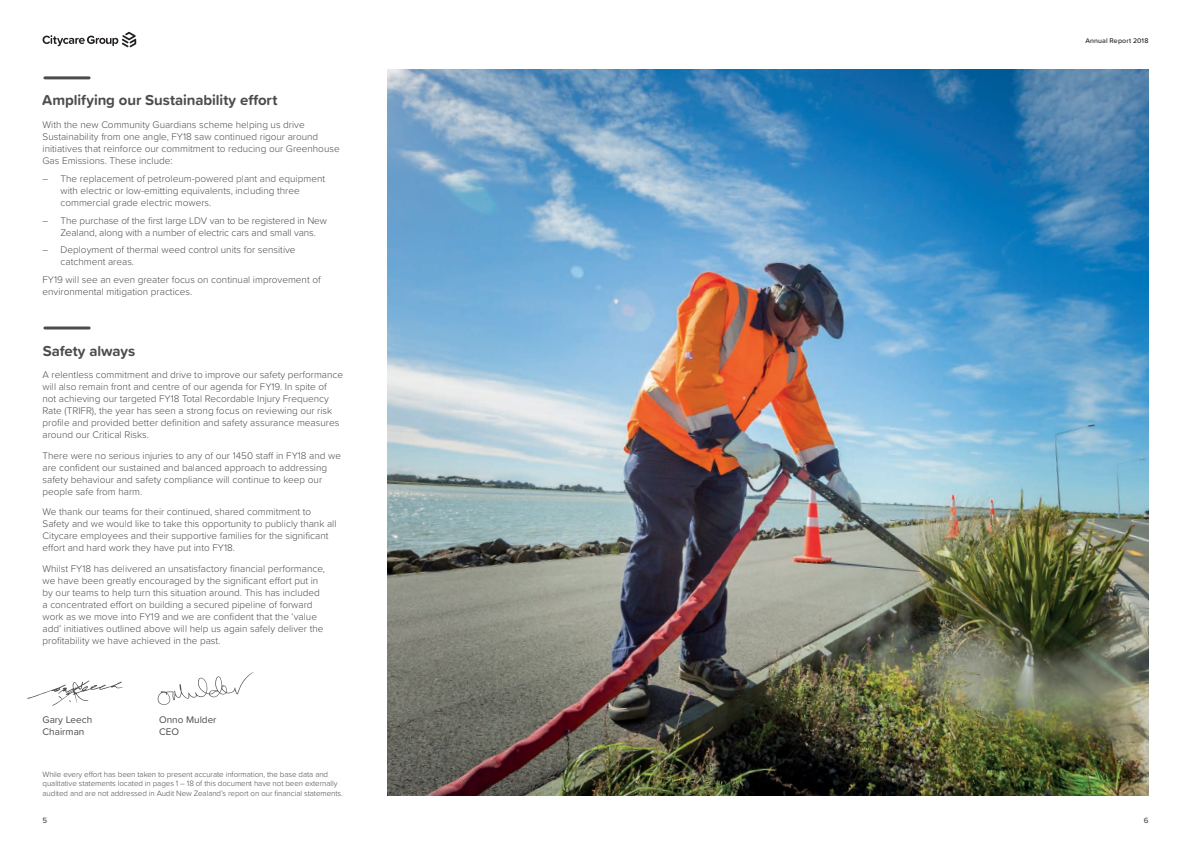
<style>
.page{position:relative;width:1191px;height:842px;background:#fff}
.page>*{position:absolute;margin:0;border:0;box-sizing:border-box;transform-origin:0 0}
.t1{font:700 15px "Proxima Soft";letter-spacing:-.005em;color:#4b4c4d}
.t2{font:300 10px/12px "Proxima Soft";color:#4b4c4d}
.t3{font:10px/12px "Proxima Soft";color:#4b4c4d}
.t4{font:300 8px/9.6px "Proxima Soft";letter-spacing:-.01em;color:#4b4c4d}
.t5{font:500 8px "Proxima Soft";color:#4b4c4d}
.t6{font:500 7px "Proxima Soft";letter-spacing:.02em;color:#231f20}
</style>
<div class="page">
<svg style="left:43px;top:32px;width:93px;height:15px"></svg>
<img style="left:387px;top:70px;width:761px;height:726px">
<hr style="left:45px;top:326px;width:44px;height:3px;background:#4b4c4d">
<hr style="left:45px;top:76px;width:44px;height:3px;background:#4b4c4d">
<svg style="left:158px;top:672px;width:96px;height:33px"></svg>
<svg style="left:27px;top:680px;width:96px;height:26px"></svg>
<h1 class="t1" style="left:42px;top:88px;width:237px">Amplifying our Sustainability effort</h1>
<p class="t2" style="left:43px;top:118px;width:299px">With the new Community Guardians scheme helping us drive Sustainability from one angle, FY18 saw continued rigour around initiatives that reinforce our commitment to reducing our Greenhouse Gas Emissions. These include:</p>
<p class="t2" style="left:61px;top:172px;width:266px;text-indent:-18px">― The replacement of petroleum-powered plant and equipment with electric or low-emitting equivalents, including three commercial grade electric mowers.</p>
<p class="t2" style="left:61px;top:214px;width:268px;text-indent:-18px">― The purchase of the first large LDV van to be registered in New<br>Zealand, along with a number of electric cars and small vans.</p>
<p class="t2" style="left:61px;top:243px;width:237px;text-indent:-18px">― Deployment of thermal weed control units for sensitive catchment areas.</p>
<p class="t2" style="left:43px;top:273px;width:280px">FY19 will see an even greater focus on continual improvement of environmental mitigation practices.</p>
<h1 class="t1" style="left:43px;top:339px;width:94px">Safety always</h1>
<p class="t2" style="left:43px;top:368px;width:302px">A relentless commitment and drive to improve our safety performance will also remain front and centre of our agenda for FY19. In spite of not achieving our targeted FY18 Total Recordable Injury Frequency Rate (TRIFR), the year has seen a strong focus on reviewing our risk profile and provided better definition and safety assurance measures around our Critical Risks.</p>
<p class="t2" style="left:43px;top:449px;width:300px">There were no serious injuries to any of our 1450 staff in FY18 and we are confident our sustained and balanced approach to addressing safety behaviour and safety compliance will continue to keep our people safe from harm.</p>
<p class="t2" style="left:43px;top:505px;width:295px">We thank our teams for their continued, shared commitment to Safety and we would like to take this opportunity to publicly thank all Citycare employees and their supportive families for the significant effort and hard work they have put into FY18.</p>
<p class="t2" style="left:43px;top:562px;width:284px">Whilst FY18 has delivered an unsatisfactory financial performance, we have been greatly encouraged by the significant effort put in by our teams to help turn this situation around. This has included a concentrated effort on building a secured pipeline of forward work as we move into FY19 and we are confident that the ‘value add’ initiatives outlined above will help us again safely deliver the profitability we have achieved in the past.</p>
<p class="t3" style="left:43px;top:713px;width:51px">Gary Leech<br>Chairman</p>
<p class="t3" style="left:159px;top:713px;width:59px">Onno Mulder<br>CEO</p>
<p class="t4" style="left:43px;top:769px;width:302px">While every effort has been taken to present accurate information, the base data and qualitative statements located in pages 1 – 18 of this document have not been externally audited and are not addressed in Audit New Zealand’s report on our financial statements.</p>
<p class="t6" style="left:1085px;top:35px;width:65px">Annual Report 2018</p>
<p class="t5" style="left:43px;top:814px;width:6px">5</p>
<p class="t5" style="left:1143px;top:814px;width:6px">6</p>
</div>
